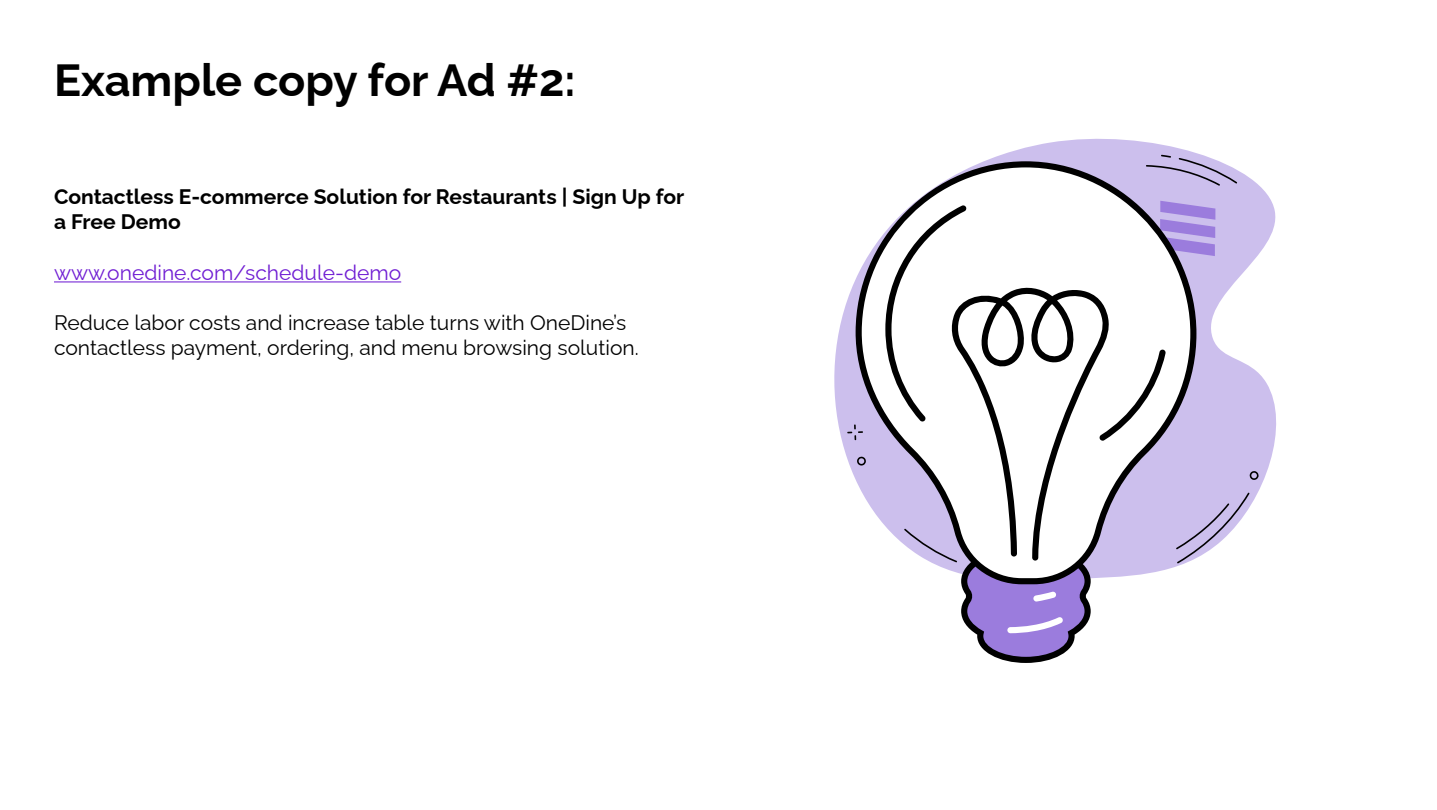
<style>
.page{position:relative;width:1437px;height:810px;background:#fff}
.page>*{position:absolute;margin:0;border:0;box-sizing:border-box;transform-origin:0 0}
.t1{font:700 45px "Raleway";color:#000}
.t2{font:21px/25.2px "Raleway";color:#000}
.t3{font:700 21px/25.2px "Raleway";color:#000}
.t4{font:21px "Raleway";color:#701ed3}
</style>
<div class="page">
<hr style="left:54px;top:281px;width:347px;height:1px;background:#701ed3">
<svg style="left:834px;top:138px;width:442px;height:354px"></svg>
<svg style="left:855px;top:161px;width:341px;height:365px"></svg>
<svg style="left:847px;top:424px;width:16px;height:16px"></svg>
<svg style="left:857px;top:457px;width:9px;height:9px"></svg>
<svg style="left:1145px;top:155px;width:92px;height:31px;background:#bfb4da"></svg>
<svg style="left:885px;top:201px;width:373px;height:462px"></svg>
<h1 class="t1" style="left:54px;top:61px;width:523px">Example copy for Ad #2:</h1>
<p class="t3" style="left:54px;top:186px;width:631px">Contactless E-commerce Solution for Restaurants | Sign Up for a Free Demo</p>
<p class="t4" style="left:54px;top:264px;width:349px">www.onedine.com/schedule-demo</p>
<p class="t2" style="left:54px;top:312px;width:586px">Reduce labor costs and increase table turns with OneDine’s contactless payment, ordering, and menu browsing solution.</p>
</div>
